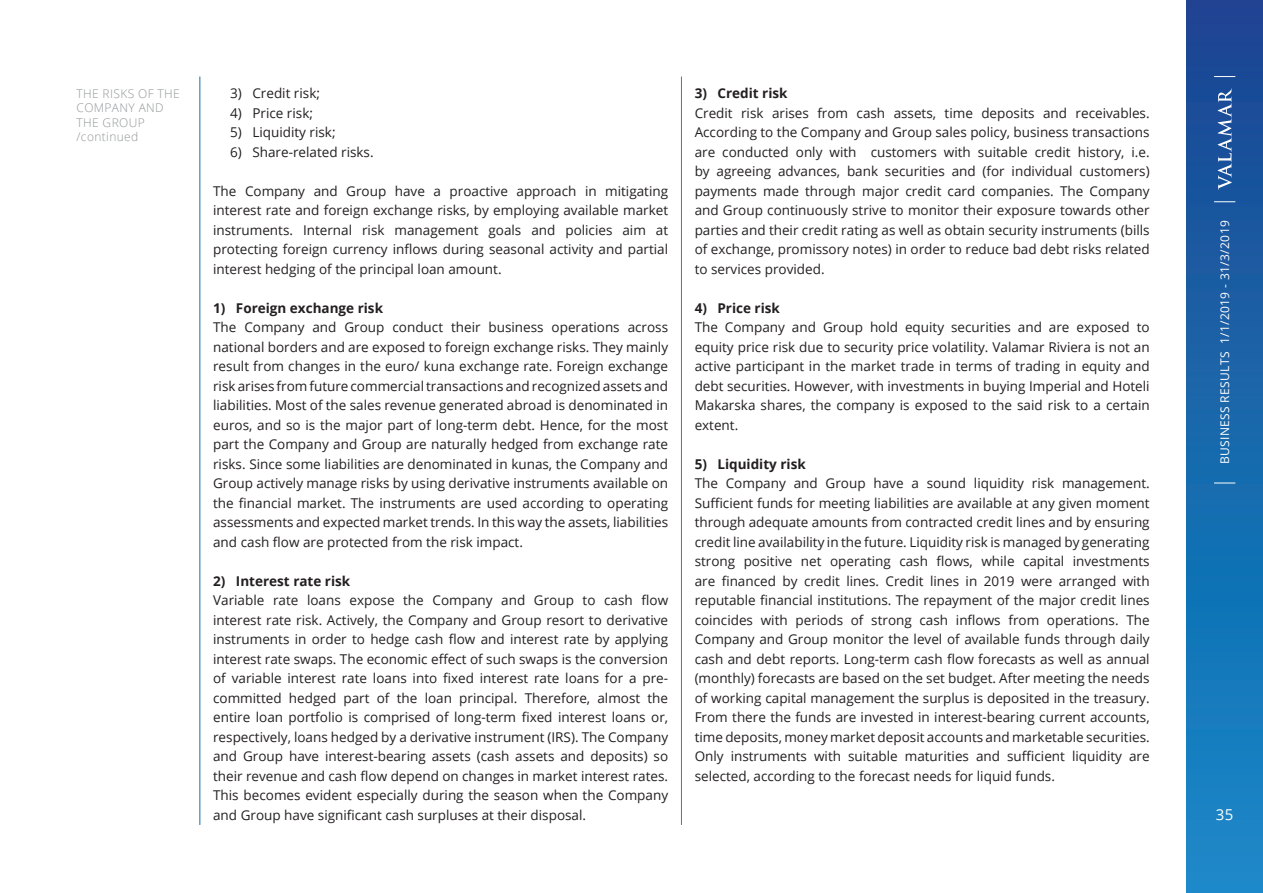
<style>
.page{position:relative;width:1263px;height:893px;background:#fff}
.page>*{position:absolute;margin:0;border:0;box-sizing:border-box;transform-origin:0 0}
.t1{font:15px "Open Sans";color:#fff}
.Body_text{font:13.5px/19.5px "Open Sans";color:#231f20;text-align:justify}
.Body_text-2{font:700 13.5px "Open Sans";color:#231f20}
.nastavak{font:300 12px/14.4px "Open Sans";letter-spacing:.03em;color:#939598}
.t2{font:12px "Open Sans";letter-spacing:.03em;color:#fff}
</style>
<div class="page">
<div style="left:1186px;top:0;width:77px;height:893px;background:linear-gradient(to bottom,#1b4591,#168bc9)"></div>
<svg style="left:1218px;top:88px;width:14px;height:102px"></svg>
<svg style="left:1214px;top:201px;width:21px;height:1px"></svg>
<svg style="left:1214px;top:76px;width:21px;height:1px"></svg>
<svg style="left:1214px;top:483px;width:21px;height:1px"></svg>
<hr style="left:199px;top:77px;width:1px;height:748px;background:#156aad">
<hr style="left:681px;top:77px;width:1px;height:748px;background:#1d8acb">
<p class="nastavak" style="left:77px;top:86px;width:105px">THE RISKS OF THE</p>
<p class="nastavak" style="left:77px;top:101px;width:89px">COMPANY AND<br>THE GROUP</p>
<p class="nastavak" style="left:77px;top:129px;width:63px">/continued</p>
<p class="Body_text" style="left:230px;top:83px;width:91px">3) Credit risk;</p>
<p class="Body_text" style="left:230px;top:103px;width:84px">4) Price risk;</p>
<p class="Body_text" style="left:230px;top:122px;width:107px">5) Liquidity risk;</p>
<p class="Body_text" style="left:230px;top:142px;width:145px">6) Share-related risks.</p>
<p class="Body_text" style="left:213px;top:181px;width:456px">The Company and Group have a proactive approach in mitigating interest rate and foreign exchange risks, by employing available market instruments. Internal risk management goals and policies aim at protecting foreign currency inflows during seasonal activity and partial interest hedging of the principal loan amount.</p>
<p class="Body_text-2" style="left:213px;top:298px;width:171px">1) Foreign exchange risk</p>
<p class="Body_text" style="left:213px;top:317px;width:456px">The Company and Group conduct their business operations across national borders and are exposed to foreign exchange risks. They mainly result from changes in the euro/ kuna exchange rate. Foreign exchange risk arises from future commercial transactions and recognized assets and liabilities. Most of the sales revenue generated abroad is denominated in euros, and so is the major part of long-term debt. Hence, for the most part the Company and Group are naturally hedged from exchange rate risks. Since some liabilities are denominated in kunas, the Company and Group actively manage risks by using derivative instruments available on the financial market. The instruments are used according to operating assessments and expected market trends. In this way the assets, liabilities and cash flow are protected from the risk impact.</p>
<p class="Body_text-2" style="left:213px;top:571px;width:139px">2) Interest rate risk</p>
<p class="Body_text" style="left:213px;top:590px;width:456px">Variable rate loans expose the Company and Group to cash flow interest rate risk. Actively, the Company and Group resort to derivative instruments in order to hedge cash flow and interest rate by applying interest rate swaps. The economic effect of such swaps is the conversion of variable interest rate loans into fixed interest rate loans for a pre&shy;committed hedged part of the loan principal. Therefore, almost the entire loan portfolio is comprised of long-term fixed interest loans or, respectively, loans hedged by a derivative instrument (IRS). The Company and Group have interest-bearing assets (cash assets and deposits) so their revenue and cash flow depend on changes in market interest rates.<br>This becomes evident especially during the season when the Company and Group have significant cash surpluses at their disposal.</p>
<p class="Body_text-2" style="left:695px;top:84px;width:94px">3) Credit risk</p>
<p class="Body_text" style="left:695px;top:103px;width:456px">Credit risk arises from cash assets, time deposits and receivables.<br>According to the Company and Group sales policy, business transactions are conducted only with customers with suitable credit history, i.e. by agreeing advances, bank securities and (for individual customers) payments made through major credit card companies. The Company and Group continuously strive to monitor their exposure towards other parties and their credit rating as well as obtain security instruments (bills of exchange, promissory notes) in order to reduce bad debt risks related to services provided.</p>
<p class="Body_text-2" style="left:695px;top:298px;width:87px">4) Price risk</p>
<p class="Body_text" style="left:695px;top:317px;width:456px">The Company and Group hold equity securities and are exposed to equity price risk due to security price volatility. Valamar Riviera is not an active participant in the market trade in terms of trading in equity and debt securities. However, with investments in buying Imperial and Hoteli Makarska shares, the company is exposed to the said risk to a certain extent.</p>
<p class="Body_text-2" style="left:695px;top:454px;width:113px">5) Liquidity risk</p>
<p class="Body_text" style="left:695px;top:473px;width:456px">The Company and Group have a sound liquidity risk management.<br>Sufficient funds for meeting liabilities are available at any given moment through adequate amounts from contracted credit lines and by ensuring credit line availability in the future. Liquidity risk is managed by generating strong positive net operating cash flows, while capital investments are financed by credit lines. Credit lines in 2019 were arranged with reputable financial institutions. The repayment of the major credit lines coincides with periods of strong cash inflows from operations. The Company and Group monitor the level of available funds through daily cash and debt reports. Long-term cash flow forecasts as well as annual (monthly) forecasts are based on the set budget. After meeting the needs of working capital management the surplus is deposited in the treasury.<br>From there the funds are invested in interest-bearing current accounts, time deposits, money market deposit accounts and marketable securities.<br>Only instruments with suitable maturities and sufficient liquidity are selected, according to the forecast needs for liquid funds.</p>
<p class="t2" style="left:1217px;top:464px;width:245px;rotate:-90deg">BUSINESS RESULTS 1/1/2019 - 31/3/2019</p>
<p class="t1" style="left:1216px;top:804px;width:19px">35</p>
</div>
